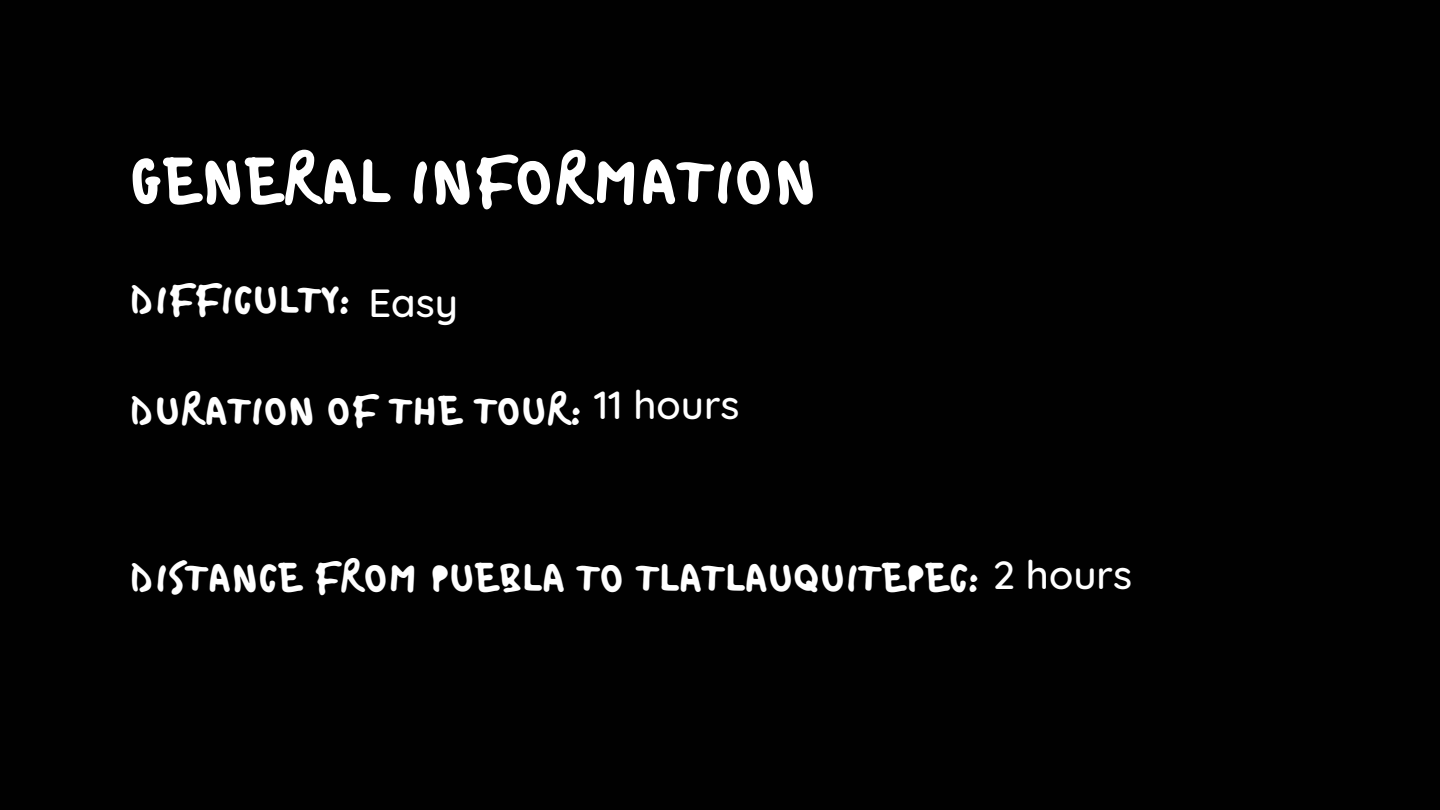
<style>
.page{position:relative;width:1440px;height:810px;background:#010101}
.page>*{position:absolute;margin:0;border:0;box-sizing:border-box;transform-origin:0 0}
.t1{font:64px "Bristol";color:#fff}
.t2{font:40px "Bristol";color:#fff}
.t3{font:500 40px "Quicksand";color:#fff}
</style>
<div class="page">
<h1 class="t1" style="left:129px;top:140px;width:689px">GENERAL INFORMATION</h1>
<p class="t2" style="left:129px;top:274px;width:223px">DIFFICULTY:</p>
<p class="t3" style="left:368px;top:277px;width:91px">Easy</p>
<p class="t2" style="left:129px;top:385px;width:454px">DURATION OF THE TOUR:</p>
<p class="t3" style="left:594px;top:379px;width:147px">11 hours</p>
<p class="t2" style="left:129px;top:552px;width:852px">DISTANCE FROM PUEBLA TO TLATLAUQUITEPEC:</p>
<p class="t3" style="left:993px;top:549px;width:141px">2 hours</p>
</div>
